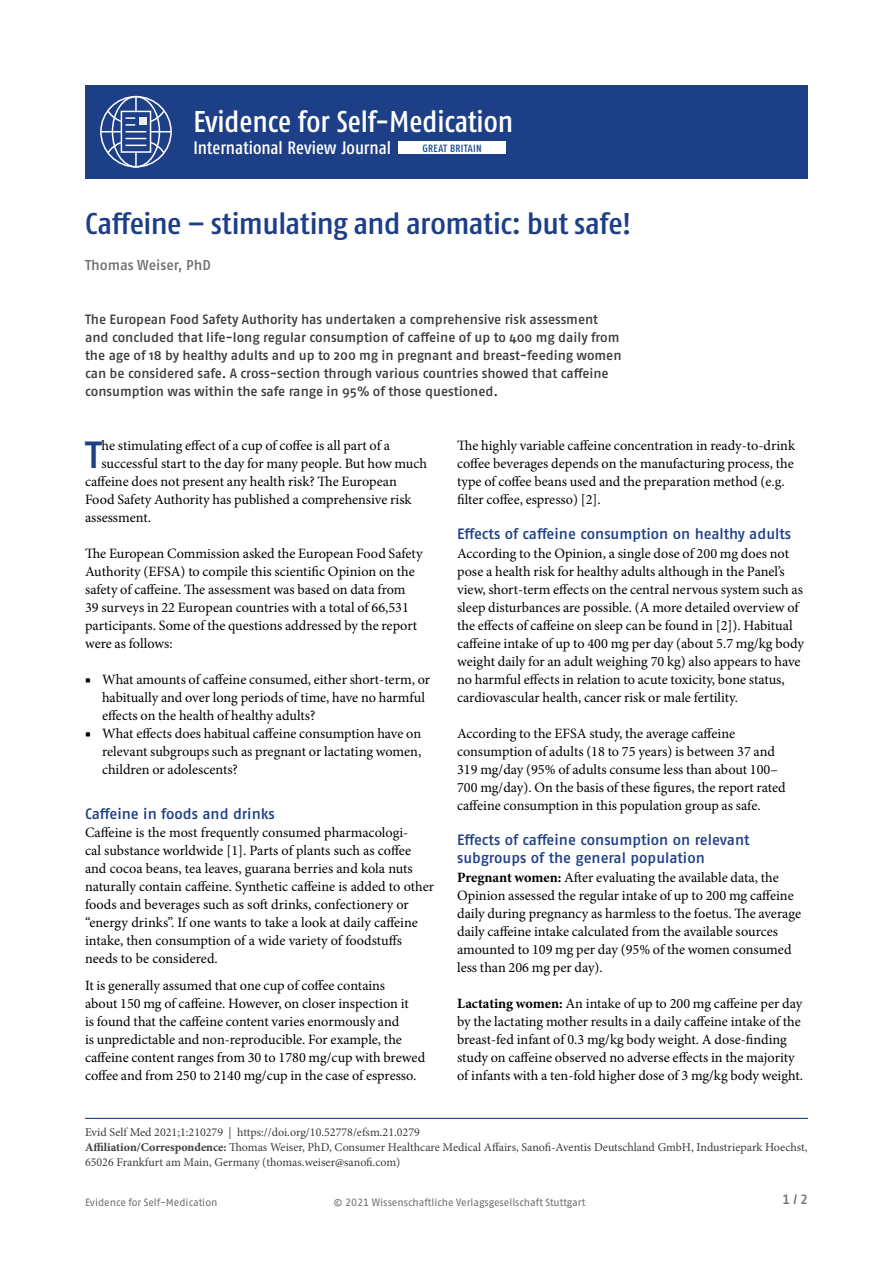
<style>
.page{position:relative;width:893px;height:1263px;background:#fff}
.page>*{position:absolute;margin:0;border:0;box-sizing:border-box;transform-origin:0 0}
.t1{font:500 37.8px "Fago Pro";color:#1d3f87}
.t2{font:500 condensed 30px "Fago Pro";letter-spacing:-.015em;color:#1d3f87;scale:1.1 1}
.t3{font:500 condensed 30px "Fago Pro";color:#fff}
.t4{font:500 condensed 18px "Fago Pro";color:#fff}
.t5{font:500 15px/18px "Fago Pro";color:#1d3f87}
.t6{font:14.25px/18px "Minion Pro";color:#000}
.t7{font:500 14.25px "Fago Pro";color:#706f6f}
.t8{font:500 13.5px/18px "Fago Pro";letter-spacing:-.005em;color:#3c3c3b}
.t9{font:500 13.5px "Fago Pro";color:#706f6f}
.t10{font:12px/15px "Minion Pro";color:#3c3c3b}
.t11{font:10.5px "Fago Pro";letter-spacing:-.005em;color:#706f6f}
.t12{font:500 condensed 10.5px "Fago Pro";letter-spacing:.025em;color:#0e468f}
.s1{font-weight:700}
</style>
<div class="page">
<hr style="left:85px;top:1118px;width:723px;height:1px;background:#1d3f87">
<div style="left:85px;top:85px;width:723px;height:94px;background:#1d3f87"></div>
<div style="left:100px;top:96px;width:72px;height:72px;border:2px solid #fff;border-radius:50%"></div>
<div style="left:112px;top:96px;width:48px;height:72px;border:2px solid #fff;border-radius:50%"></div>
<hr style="left:100px;top:131px;width:71px;height:1px;background:#fff">
<hr style="left:135px;top:96px;width:2px;height:72px;background:#fff">
<svg style="left:121px;top:132px;width:30px;height:6px"></svg>
<svg style="left:106px;top:138px;width:60px;height:17px"></svg>
<svg style="left:106px;top:109px;width:60px;height:23px"></svg>
<div style="left:398px;top:141px;width:107px;height:13px;background:#fff"></div>
<h2 class="t3" style="left:193px;top:103px;width:321px">Evidence for Self-Medication</h2>
<p class="t4" style="left:193px;top:137px;width:199px">International Review Journal</p>
<p class="t12" style="left:422px;top:142px;width:61px">GREAT BRITAIN</p>
<h2 class="t2" style="left:85px;top:206px;width:498px">Caffeine – stimulating and aromatic: but safe!</h2>
<p class="t7" style="left:85px;top:256px;width:128px">Thomas Weiser, PhD</p>
<p class="t8" style="left:85px;top:310px;width:538px">The European Food Safety Authority has undertaken a comprehensive risk assessment and concluded that life-long regular consumption of caffeine of up to 400 mg daily from the age of 18 by healthy adults and up to 200 mg in pregnant and breast-feeding women can be considered safe. A cross-section through various countries showed that caffeine consumption was within the safe range in 95% of those questioned.</p>
<h1 class="t1" style="left:85px;top:432px;width:18px">T</h1>
<p class="t6" style="left:101px;top:437px;width:290px">he stimulating effect of a cup of coffee is all part of a</p>
<p class="t6" style="left:101px;top:455px;width:327px">successful start to the day for many people. But how much</p>
<p class="t6" style="left:85px;top:473px;width:313px">caffeine does not present any health risk? The European</p>
<p class="t6" style="left:85px;top:491px;width:328px">Food Safety Authority has published a comprehensive risk</p>
<p class="t6" style="left:85px;top:509px;width:67px">assessment.</p>
<p class="t6" style="left:85px;top:545px;width:339px">The European Commission asked the European Food Safety Authority (EFSA) to compile this scientific Opinion on the safety of caffeine. The assessment was based on data from 39 surveys in 22 European countries with a total of 66,531 participants. Some of the questions addressed by the report were as follows:</p>
<p class="t6" style="left:102px;top:670px;width:330px;text-indent:-17px">■ What amounts of caffeine consumed, either short-term, or habitually and over long periods of time, have no harmful effects on the health of healthy adults?</p>
<p class="t6" style="left:102px;top:724px;width:321px;text-align:justify;text-indent:-17px">■ What effects does habitual caffeine consumption have on relevant subgroups such as pregnant or lactating women, children or adolescents?</p>
<p class="t5" style="left:85px;top:804px;width:191px">Caffeine in foods and drinks</p>
<p class="t6" style="left:85px;top:823px;width:351px">Caffeine is the most frequently consumed pharmacologi-<br>cal substance worldwide [1]. Parts of plants such as coffee and cocoa beans, tea leaves, guarana berries and kola nuts naturally contain caffeine. Synthetic caffeine is added to other foods and beverages such as soft drinks, confectionery or “energy drinks”. If one wants to take a look at daily caffeine intake, then consumption of a wide variety of foodstuffs needs to be considered.</p>
<p class="t6" style="left:85px;top:977px;width:342px">It is generally assumed that one cup of coffee contains<br>about 150 mg of caffeine. However, on closer inspection it<br>is found that the caffeine content varies enormously and<br>is unpredictable and non-reproducible. For example, the caffeine content ranges from 30 to 1780 mg/cup with brewed coffee and from 250 to 2140 mg/cup in the case of espresso.</p>
<p class="t6" style="left:457px;top:436px;width:340px">The highly variable caffeine concentration in ready-to-drink coffee beverages depends on the manufacturing process, the type of coffee beans used and the preparation method (e.g. filter coffee, espresso) [2].</p>
<p class="t5" style="left:457px;top:525px;width:335px">Effects of caffeine consumption on healthy adults</p>
<p class="t6" style="left:457px;top:545px;width:348px">According to the Opinion, a single dose of 200 mg does not pose a health risk for healthy adults although in the Panel’s view, short-term effects on the central nervous system such as sleep disturbances are possible. (A more detailed overview of the effects of caffeine on sleep can be found in [2]). Habitual caffeine intake of up to 400 mg per day (about 5.7 mg/kg body weight daily for an adult weighing 70 kg) also appears to have no harmful effects in relation to acute toxicity, bone status, cardiovascular health, cancer risk or male fertility.</p>
<p class="t6" style="left:457px;top:724px;width:330px">According to the EFSA study, the average caffeine consumption of adults (18 to 75 years) is between 37 and 319 mg/day (95% of adults consume less than about 100– 700 mg/day). On the basis of these figures, the report rated caffeine consumption in this population group as safe.</p>
<p class="t5" style="left:457px;top:831px;width:294px">Effects of caffeine consumption on relevant subgroups of the general population</p>
<p class="t6" style="left:457px;top:869px;width:345px"><span class="s1">Pregnant women:</span> After evaluating the available data, the Opinion assessed the regular intake of up to 200 mg caffeine daily during pregnancy as harmless to the foetus. The average daily caffeine intake calculated from the available sources amounted to 109 mg per day (95% of the women consumed less than 206 mg per day).</p>
<p class="t6" style="left:457px;top:995px;width:348px"><span class="s1">Lactating women:</span> An intake of up to 200 mg caffeine per day by the lactating mother results in a daily caffeine intake of the breast-fed infant of 0.3 mg/kg body weight. A dose-finding study on caffeine observed no adverse effects in the majority of infants with a ten-fold higher dose of 3 mg/kg body weight.</p>
<p class="t10" style="left:85px;top:1125px;width:724px">Evid Self Med 2021;1:210279 | https://doi.org/10.52778/efsm.21.0279<br><span class="s1">Affiliation/Correspondence:</span> Thomas Weiser, PhD, Consumer Healthcare Medical Affairs, Sanofi-Aventis Deutschland GmbH, Industriepark Hoechst,<br>65026 Frankfurt am Main, Germany (thomas.weiser@sanofi.com)</p>
<p class="t11" style="left:85px;top:1196px;width:134px">Evidence for Self-Medication</p>
<p class="t11" style="left:334px;top:1196px;width:253px">© 2021 Wissenschaftliche Verlagsgesellschaft Stuttgart</p>
<p class="t9" style="left:782px;top:1191px;width:27px">1 / 2</p>
</div>
